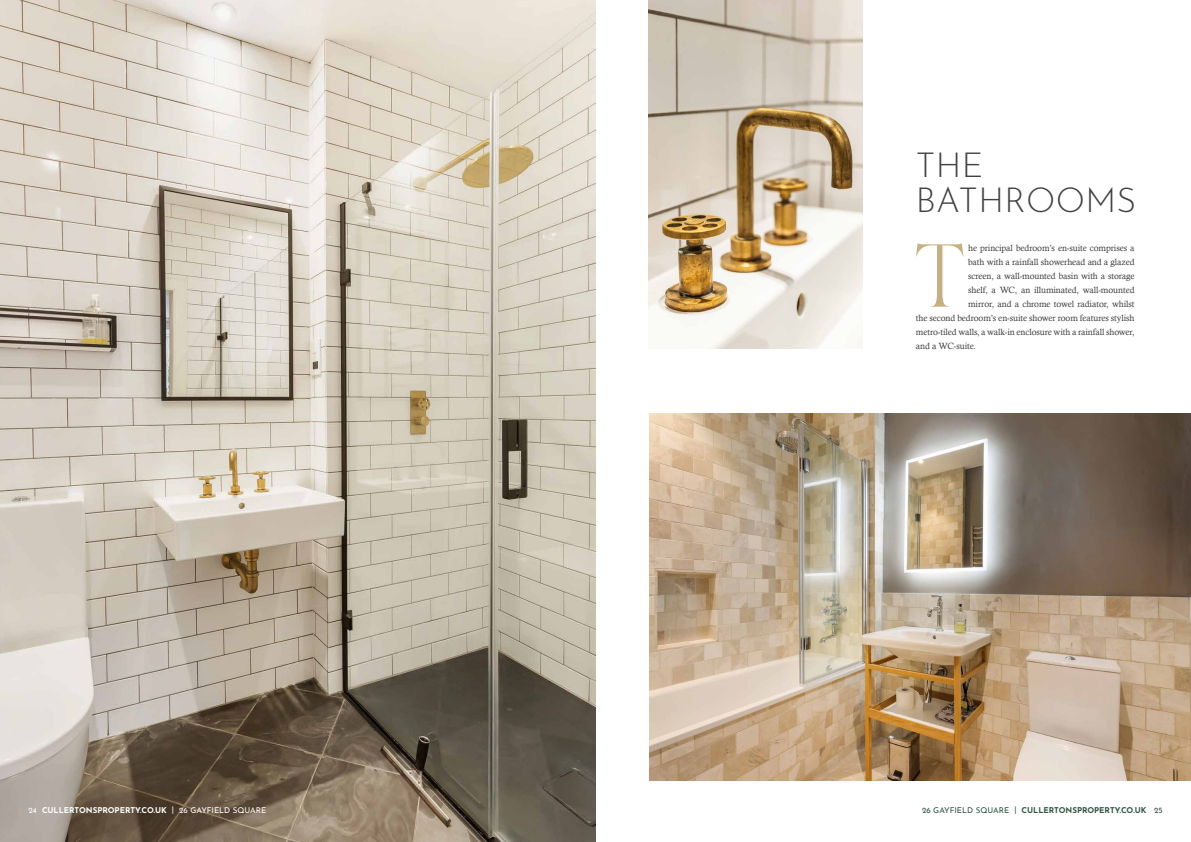
<style>
.page{position:relative;width:1191px;height:842px;background:#fff}
.page>*{position:absolute;margin:0;border:0;box-sizing:border-box;transform-origin:0 0}
.t1{font:300 89.2px "Calista";color:#c6af82}
.t2{font:300 34px/35px "Josefin Sans";letter-spacing:.01em;color:#414042}
.t3{font:9px "Calisto";letter-spacing:-.01em;color:#414042}
.t4{font:700 8px "Josefin Sans";color:#fff}
.t5{font:700 8px "Josefin Sans";color:#315243}
.s1{font-weight:400}
</style>
<div class="page">
<img style="left:0;top:0;width:595px;height:842px">
<img style="left:648px;top:0;width:214px;height:348px">
<img style="left:649px;top:414px;width:542px;height:366px">
<p class="t2" style="left:916px;top:144px;width:222px">THE<br>BATHROOMS</p>
<p class="t1" style="left:914px;top:224px;width:53px">T</p>
<p class="t3" style="left:968px;top:242px;width:168px">he principal bedroom’s en-suite comprises a</p>
<p class="t3" style="left:968px;top:256px;width:168px">bath with a rainfall showerhead and a glazed</p>
<p class="t3" style="left:968px;top:270px;width:168px">screen, a wall-mounted basin with a storage</p>
<p class="t3" style="left:968px;top:284px;width:168px">shelf, a WC, an illuminated, wall-mounted</p>
<p class="t3" style="left:968px;top:298px;width:168px">mirror, and a chrome towel radiator, whilst</p>
<p class="t3" style="left:916px;top:312px;width:220px">the second bedroom’s en-suite shower room features stylish</p>
<p class="t3" style="left:916px;top:326px;width:220px">metro-tiled walls, a walk-in enclosure with a rainfall shower,</p>
<p class="t3" style="left:916px;top:340px;width:61px">and a WC-suite.</p>
<p class="t4" style="left:28px;top:803px;width:239px"><span class="s1">24</span> CULLERTONSPROPERTY.CO.UK <span class="s1">| 26 GAYFIELD SQUARE</span></p>
<p class="t5" style="left:922px;top:803px;width:242px"><span class="s1">26 GAYFIELD SQUARE |</span> CULLERTONSPROPERTY.CO.UK <span class="s1">25</span></p>
</div>
